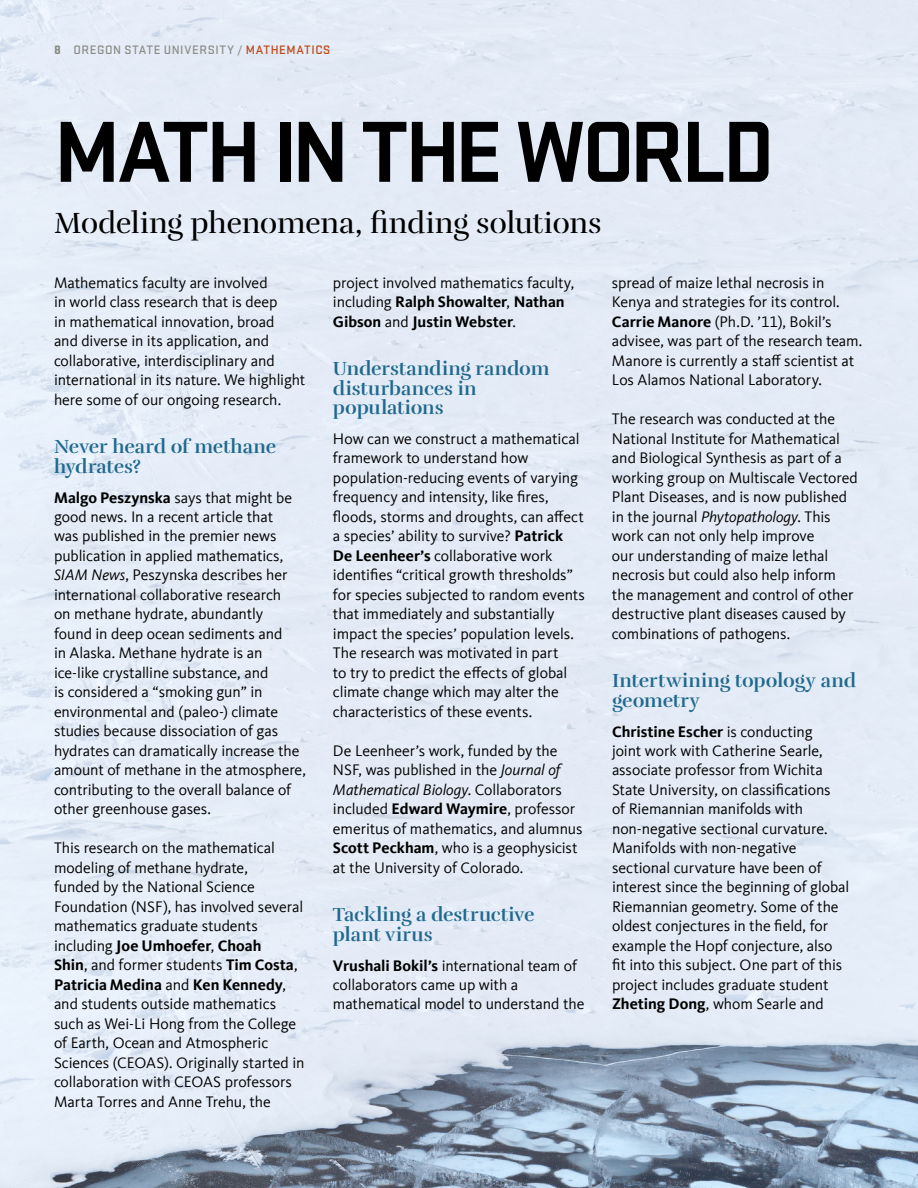
<style>
.page{position:relative;width:918px;height:1188px;background:#fff}
.page>*{position:absolute;margin:0;border:0;box-sizing:border-box;transform-origin:0 0}
.t1{font:700 90px "Stratum 2";letter-spacing:-.045em;color:#000}
.t2{font:30px "Rufina Stencil Regular";letter-spacing:-.01em;color:#000}
.t3{font:19.5px/19.5px "Rufina Stencil Bold";color:#20698d}
.t4{font:15.75px/19.5px "Kievit Offc";letter-spacing:-.005em;color:#000}
.t5{font:500 12.75px "Stratum 2";letter-spacing:.045em;color:#8b8d88}
.s1{font-weight:900}
.s2{color:#c14614}
.s3{font-weight:700}
.s4{font-style:italic}
</style>
<div class="page">
<img style="left:0;top:0;width:918px;height:1188px">
<p class="t5" style="left:54px;top:41px;width:278px"><span class="s1">8</span> OREGON STATE UNIVERSITY / <span class="s2">MATHEMATICS</span></p>
<h1 class="t1" style="left:54px;top:90px;width:722px">MATH IN THE WORLD</h1>
<h2 class="t2" style="left:54px;top:205px;width:549px">Modeling phenomena, finding solutions</h2>
<p class="t4" style="left:54px;top:273px;width:253px">Mathematics faculty are involved<br>in world class research that is deep<br>in mathematical innovation, broad<br>and diverse in its application, and collaborative, interdisciplinary and international in its nature. We highlight here some of our ongoing research.</p>
<p class="t3" style="left:54px;top:437px;width:224px">Never heard of methane hydrates?</p>
<p class="t4" style="left:54px;top:488px;width:253px"><span class="s3">Malgo Peszynska</span> says that might be good news. In a recent article that<br>was published in the premier news publication in applied mathematics, <span class="s4">SIAM News</span>, Peszynska describes her international collaborative research<br>on methane hydrate, abundantly<br>found in deep ocean sediments and<br>in Alaska. Methane hydrate is an ice-like crystalline substance, and<br>is considered a “smoking gun” in environmental and (paleo-) climate studies because dissociation of gas hydrates can dramatically increase the amount of methane in the atmosphere, contributing to the overall balance of other greenhouse gases.</p>
<p class="t4" style="left:54px;top:839px;width:252px">This research on the mathematical modeling of methane hydrate,<br>funded by the National Science Foundation (NSF), has involved several mathematics graduate students including <span class="s3">Joe Umhoefer</span>, <span class="s3">Choah<br>Shin</span>, and former students <span class="s3">Tim Costa</span>, <span class="s3">Patricia Medina</span> and <span class="s3">Ken Kennedy</span>, and students outside mathematics such as Wei-Li Hong from the College of Earth, Ocean and Atmospheric Sciences (CEOAS). Originally started in collaboration with CEOAS professors Marta Torres and Anne Trehu, the</p>
<p class="t4" style="left:333px;top:273px;width:243px">project involved mathematics faculty, including <span class="s3">Ralph Showalter</span>, <span class="s3">Nathan<br>Gibson</span> and <span class="s3">Justin Webster</span>.</p>
<p class="t3" style="left:333px;top:359px;width:218px">Understanding random disturbances in populations</p>
<p class="t4" style="left:333px;top:429px;width:253px">How can we construct a mathematical framework to understand how population-reducing events of varying frequency and intensity, like fires, floods, storms and droughts, can affect a species’ ability to survive? <span class="s3">Patrick De Leenheer’s</span> collaborative work identifies “critical growth thresholds” for species subjected to random events that immediately and substantially impact the species’ population levels.<br>The research was motivated in part<br>to try to predict the effects of global climate change which may alter the characteristics of these events.</p>
<p class="t4" style="left:333px;top:741px;width:251px">De Leenheer’s work, funded by the NSF, was published in the <span class="s4">Journal of Mathematical Biology</span>. Collaborators included <span class="s3">Edward Waymire</span>, professor emeritus of mathematics, and alumnus <span class="s3">Scott Peckham</span>, who is a geophysicist at the University of Colorado.</p>
<p class="t3" style="left:333px;top:905px;width:203px">Tackling a destructive plant virus</p>
<p class="t4" style="left:333px;top:956px;width:253px"><span class="s3">Vrushali Bokil’s</span> international team of collaborators came up with a mathematical model to understand the</p>
<p class="t4" style="left:612px;top:273px;width:252px">spread of maize lethal necrosis in Kenya and strategies for its control.<br><span class="s3">Carrie Manore</span> (Ph.D. ’11), Bokil’s advisee, was part of the research team.<br>Manore is currently a staff scientist at Los Alamos National Laboratory.</p>
<p class="t4" style="left:612px;top:410px;width:247px">The research was conducted at the National Institute for Mathematical and Biological Synthesis as part of a working group on Multiscale Vectored Plant Diseases, and is now published in the journal <span class="s4">Phytopathology</span>. This work can not only help improve<br>our understanding of maize lethal necrosis but could also help inform the management and control of other destructive plant diseases caused by combinations of pathogens.</p>
<p class="t3" style="left:612px;top:671px;width:245px">Intertwining topology and geometry</p>
<p class="t4" style="left:612px;top:722px;width:239px"><span class="s3">Christine Escher</span> is conducting<br>joint work with Catherine Searle, associate professor from Wichita State University, on classifications<br>of Riemannian manifolds with non-negative sectional curvature.<br>Manifolds with non-negative sectional curvature have been of interest since the beginning of global Riemannian geometry. Some of the oldest conjectures in the field, for example the Hopf conjecture, also fit into this subject. One part of this project includes graduate student <span class="s3">Zheting Dong</span>, whom Searle and</p>
</div>
